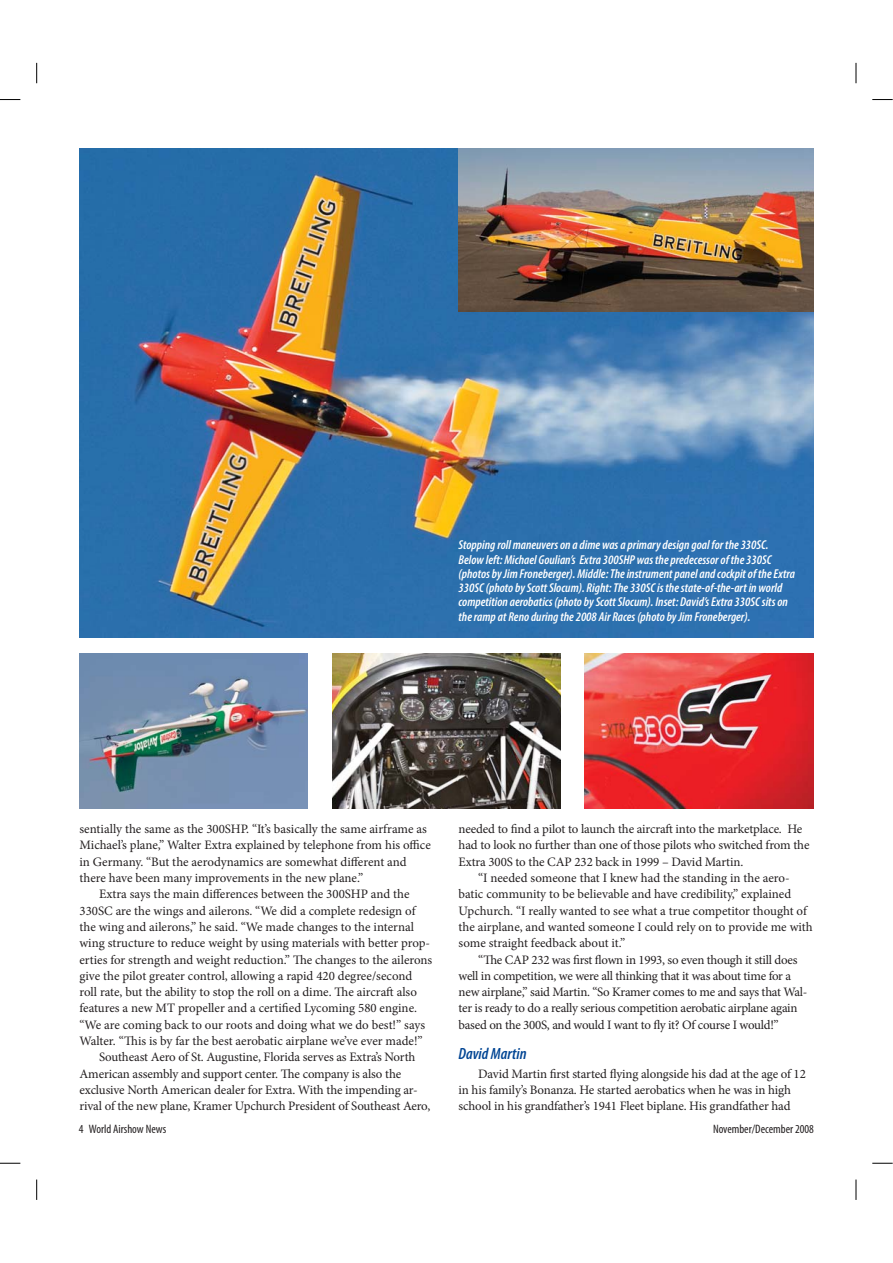
<style>
.page{position:relative;width:893px;height:1263px;background:#fff}
.page>*{position:absolute;margin:0;border:0;box-sizing:border-box;transform-origin:0 0}
.t1{font:italic 600 condensed 16.35px "Myriad Pro";color:#034694}
.t2{font:12.9px/16.4px "Minion Pro";letter-spacing:-.01em;color:#231f20}
.t3{font:italic 600 condensed 12.9px/14.2px "Myriad Pro";color:#fff}
.t4{font:condensed 12.3px "Myriad Pro";color:#231f20}
</style>
<div class="page">
<img style="left:79px;top:148px;width:734px;height:490px">
<img style="left:79px;top:654px;width:229px;height:155px">
<img style="left:332px;top:654px;width:228px;height:155px">
<img style="left:585px;top:654px;width:228px;height:155px">
<img style="left:458px;top:148px;width:355px;height:163px">
<svg style="left:0;top:99px;width:20px;height:1px"></svg>
<svg style="left:872px;top:99px;width:21px;height:1px"></svg>
<svg style="left:0;top:1163px;width:20px;height:1px"></svg>
<svg style="left:872px;top:1163px;width:21px;height:1px"></svg>
<svg style="left:36px;top:63px;width:1px;height:20px"></svg>
<svg style="left:36px;top:1180px;width:1px;height:20px"></svg>
<svg style="left:856px;top:63px;width:1px;height:20px"></svg>
<svg style="left:856px;top:1180px;width:1px;height:20px"></svg>
<p class="t3" style="left:458px;top:539px;width:338px">Stopping roll maneuvers on a dime was a primary design goal for the 330SC.<br>Below left: Michael Goulian’s Extra 300SHP was the predecessor of the 330SC (photos by Jim Froneberger). Middle: The instrument panel and cockpit of the Extra 330SC (photo by Scott Slocum). Right: The 330SC is the state-of-the-art in world competition aerobatics (photo by Scott Slocum). Inset: David’s Extra 330SC sits on the ramp at Reno during the 2008 Air Races (photo by Jim Froneberger).</p>
<p class="t2" style="left:79px;top:822px;width:349px">sentially the same as the 300SHP. “It’s basically the same airframe as</p>
<p class="t2" style="left:79px;top:838px;width:353px">Michael’s plane,” Walter Extra explained by telephone from his office</p>
<p class="t2" style="left:79px;top:855px;width:329px">in Germany. “But the aerodynamics are somewhat different and</p>
<p class="t2" style="left:79px;top:871px;width:285px">there have been many improvements in the new plane.”</p>
<p class="t2" style="left:99px;top:887px;width:312px">Extra says the main differences between the 300SHP and the</p>
<p class="t2" style="left:79px;top:904px;width:338px">330SC are the wings and ailerons. “We did a complete redesign of</p>
<p class="t2" style="left:79px;top:920px;width:336px">the wing and ailerons,” he said. “We made changes to the internal</p>
<p class="t2" style="left:79px;top:936px;width:352px">wing structure to reduce weight by using materials with better prop-</p>
<p class="t2" style="left:79px;top:952px;width:354px">erties for strength and weight reduction.” The changes to the ailerons</p>
<p class="t2" style="left:79px;top:969px;width:334px">give the pilot greater control, allowing a rapid 420 degree/second</p>
<p class="t2" style="left:79px;top:985px;width:339px">roll rate, but the ability to stop the roll on a dime. The aircraft also</p>
<p class="t2" style="left:79px;top:1001px;width:339px">features a new MT propeller and a certified Lycoming 580 engine.</p>
<p class="t2" style="left:79px;top:1018px;width:347px">“We are coming back to our roots and doing what we do best!” says</p>
<p class="t2" style="left:79px;top:1034px;width:345px">Walter. “This is by far the best aerobatic airplane we’ve ever made!”</p>
<p class="t2" style="left:99px;top:1050px;width:318px">Southeast Aero of St. Augustine, Florida serves as Extra’s North</p>
<p class="t2" style="left:79px;top:1067px;width:323px">American assembly and support center. The company is also the</p>
<p class="t2" style="left:79px;top:1083px;width:340px">exclusive North American dealer for Extra. With the impending ar-</p>
<p class="t2" style="left:79px;top:1099px;width:352px">rival of the new plane, Kramer Upchurch President of Southeast Aero,</p>
<p class="t2" style="left:458px;top:822px;width:345px">needed to find a pilot to launch the aircraft into the marketplace. He</p>
<p class="t2" style="left:458px;top:838px;width:352px">had to look no further than one of those pilots who switched from the</p>
<p class="t2" style="left:458px;top:855px;width:286px">Extra 300S to the CAP 232 back in 1999 – David Martin.</p>
<p class="t2" style="left:478px;top:871px;width:313px">“I needed someone that I knew had the standing in the aero-</p>
<p class="t2" style="left:458px;top:887px;width:334px">batic community to be believable and have credibility,” explained</p>
<p class="t2" style="left:458px;top:904px;width:350px">Upchurch. “I really wanted to see what a true competitor thought of</p>
<p class="t2" style="left:458px;top:920px;width:356px">the airplane, and wanted someone I could rely on to provide me with</p>
<p class="t2" style="left:458px;top:936px;width:168px">some straight feedback about it.”</p>
<p class="t2" style="left:478px;top:952px;width:321px">“The CAP 232 was first flown in 1993, so even though it still does</p>
<p class="t2" style="left:458px;top:969px;width:334px">well in competition, we were all thinking that it was about time for a</p>
<p class="t2" style="left:458px;top:985px;width:350px">new airplane,” said Martin. “So Kramer comes to me and says that Wal-</p>
<p class="t2" style="left:458px;top:1001px;width:340px">ter is ready to do a really serious competition aerobatic airplane again</p>
<p class="t2" style="left:458px;top:1018px;width:322px">based on the 300S, and would I want to fly it? Of course I would!”</p>
<p class="t1" style="left:458px;top:1047px;width:70px">David Martin</p>
<p class="t2" style="left:458px;top:1067px;width:349px;text-indent:20px">David Martin first started flying alongside his dad at the age of 12 in his family’s Bonanza. He started aerobatics when he was in high school in his grandfather’s 1941 Fleet biplane. His grandfather had</p>
<p class="t4" style="left:79px;top:1124px;width:89px">4 World Airshow News</p>
<p class="t4" style="left:713px;top:1124px;width:102px">November/December 2008</p>
</div>
